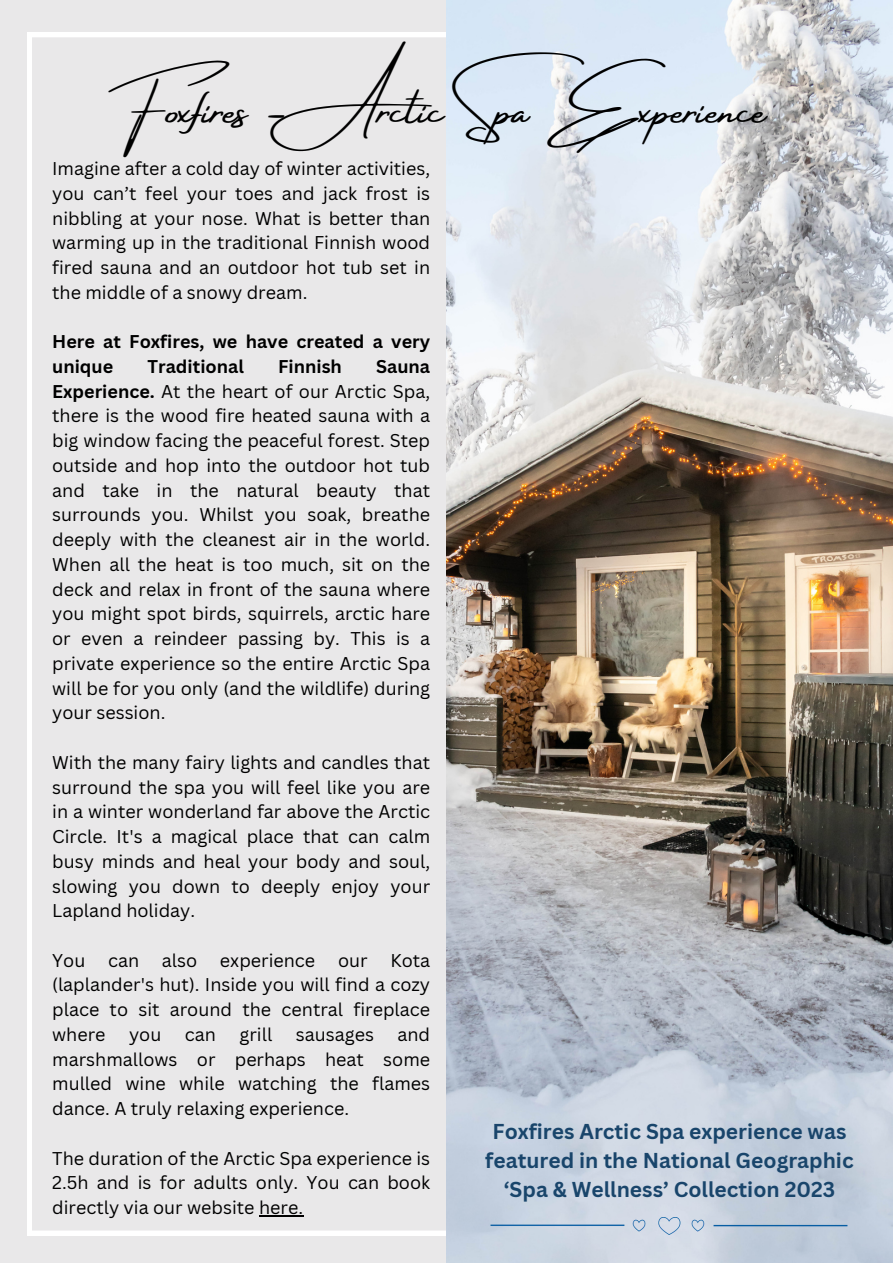
<style>
.page{position:relative;width:893px;height:1264px;background:#fff}
.page>*{position:absolute;margin:0;border:0;box-sizing:border-box;transform-origin:0 0}
.t1{font:48px "Amsterdam Four";color:#000}
.t2{font:700 21px/29.2px "Canva Sans";color:#19456b;text-align:center}
.t3{font:18px/24.8px "Canva Sans";color:#000;text-align:justify}
.t4{font:700 18px/24.8px "Canva Sans";color:#000}
.s1{font-weight:700}
</style>
<div class="page">
<div style="left:0;top:0;width:892px;height:1262px;background:#e9e8e9"></div>
<svg style="left:27px;top:33px;width:419px;height:1201px"></svg>
<img style="left:446px;top:0;width:446px;height:1262px">
<hr style="left:259px;top:1215px;width:44px;height:1px;background:#000">
<img style="left:491px;top:1217px;width:356px;height:17px">
<p class="t1" style="left:108px;top:83px;width:659px">Foxfires - Arctic Spa Experience</p>
<p class="t3" style="left:52px;top:156px;width:379px">Imagine after a cold day of winter activities, you can’t feel your toes and jack frost is nibbling at your nose. What is better than warming up in the traditional Finnish wood fired sauna and an outdoor hot tub set in the middle of a snowy dream.</p>
<p class="t4" style="left:52px;top:329px;width:379px">Here at Foxfires, we have created a very unique</p>
<p class="t4" style="left:147px;top:353px;width:98px">Traditional</p>
<p class="t4" style="left:278px;top:353px;width:65px">Finnish</p>
<p class="t3" style="left:52px;top:353px;width:379px;text-indent:324px"><span class="s1">Sauna Experience.</span> At the heart of our Arctic Spa, there is the wood fire heated sauna with a big window facing the peaceful forest. Step outside and hop into the outdoor hot tub and take in the natural beauty that surrounds you. Whilst you soak, breathe deeply with the cleanest air in the world.<br>When all the heat is too much, sit on the deck and relax in front of the sauna where you might spot birds, squirrels, arctic hare or even a reindeer passing by. This is a private experience so the entire Arctic Spa will be for you only (and the wildlife) during your session.</p>
<p class="t3" style="left:52px;top:749px;width:379px">With the many fairy lights and candles that surround the spa you will feel like you are in a winter wonderland far above the Arctic Circle. It's a magical place that can calm busy minds and heal your body and soul, slowing you down to deeply enjoy your Lapland holiday.</p>
<p class="t3" style="left:52px;top:947px;width:35px">You</p>
<p class="t3" style="left:108px;top:947px;width:33px">can</p>
<p class="t3" style="left:162px;top:947px;width:37px">also</p>
<p class="t3" style="left:220px;top:947px;width:97px">experience</p>
<p class="t3" style="left:338px;top:947px;width:31px">our</p>
<p class="t3" style="left:52px;top:947px;width:379px;text-indent:338px">Kota (laplander's hut). Inside you will find a cozy place to sit around the central fireplace where</p>
<p class="t3" style="left:52px;top:1021px;width:379px;text-indent:345px">and marshmallows or perhaps heat some mulled wine while watching the flames dance. A truly relaxing experience.</p>
<p class="t3" style="left:52px;top:1145px;width:379px">The duration of the Arctic Spa experience is 2.5h and is for adults only. You can book directly via our website here.</p>
<p class="t3" style="left:129px;top:1021px;width:34px">you</p>
<p class="t3" style="left:185px;top:1021px;width:33px">can</p>
<p class="t3" style="left:239px;top:1021px;width:34px">grill</p>
<p class="t3" style="left:296px;top:1021px;width:80px">sausages</p>
<p class="t2" style="left:485px;top:1115px;width:370px">Foxfires Arctic Spa experience was featured in the National Geographic ‘Spa &amp; Wellness’ Collection 2023</p>
</div>
